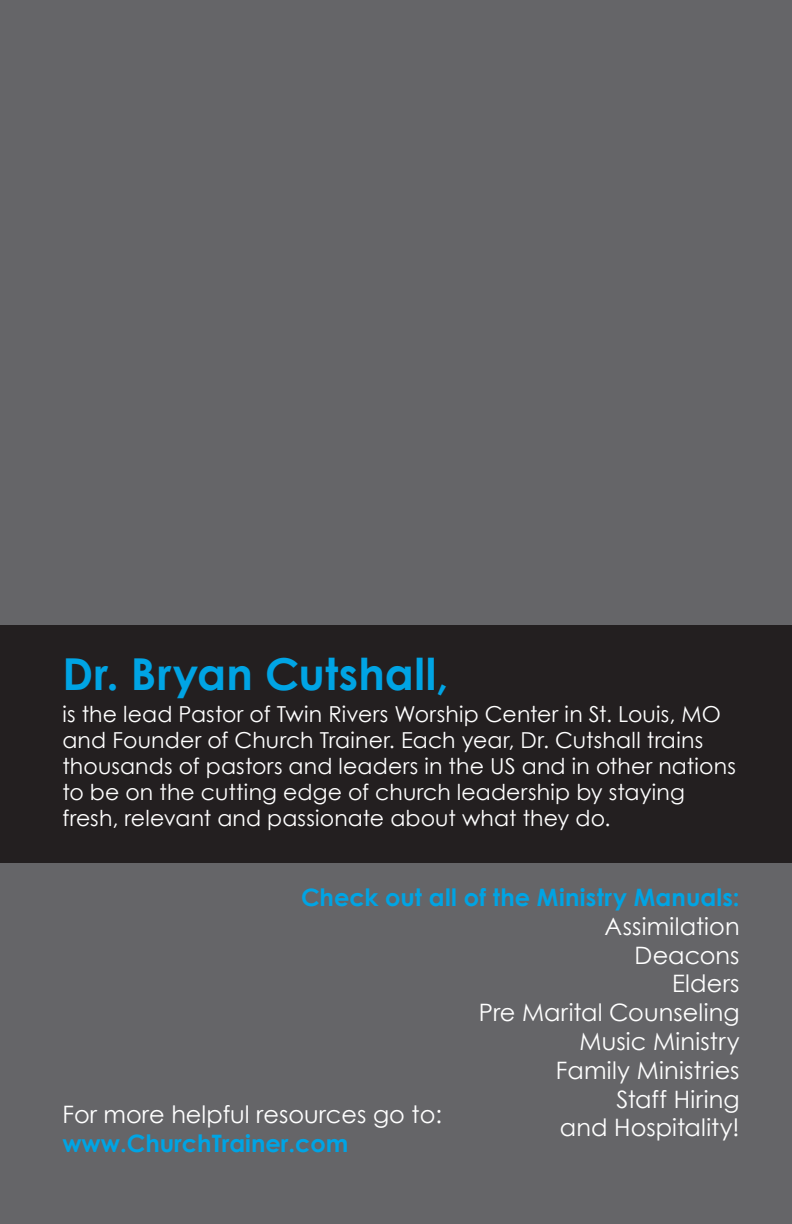
<style>
.page{position:relative;width:792px;height:1224px;background:#656568}
.page>*{position:absolute;margin:0;border:0;box-sizing:border-box;transform-origin:0 0}
.t1{font:700 44px "Century Gothic";letter-spacing:.01em;color:#00a4e4}
.t2{font:700 32px "Century Gothic";letter-spacing:.01em;color:#00a4e4}
.t3{font:24px/28.8px "Century Gothic";letter-spacing:.005em;color:#fff;text-align:right}
.t4{font:700 24px "Century Gothic";color:#00a4e4}
.t5{font:22px/26px "Century Gothic";letter-spacing:.005em;color:#fff}
</style>
<div class="page">
<div style="left:0;top:625px;width:792px;height:238px;background:#231f20"></div>
<h1 class="t1" style="left:62px;top:646px;width:387px">Dr. Bryan Cutshall,</h1>
<p class="t5" style="left:62px;top:701px;width:675px">is the lead Pastor of Twin Rivers Worship Center in St. Louis, MO and Founder of Church Trainer. Each year, Dr. Cutshall trains thousands of pastors and leaders in the US and in other nations to be on the cutting edge of church leadership by staying fresh, relevant and passionate about what they do.</p>
<p class="t4" style="left:301px;top:882px;width:440px">Check out all of the Ministry Manuals:</p>
<p class="t3" style="left:479px;top:911px;width:262px">Assimilation<br>Deacons<br>Elders<br>Pre Marital Counseling<br>Music Ministry<br>Family Ministries<br>Staff Hiring<br>and Hospitality!</p>
<h2 class="t2" style="left:357px;top:882px;width:384px">Church Ministry Manuals</h2>
<p class="t3" style="left:62px;top:1099px;width:381px">For more helpful resources go to:</p>
<p class="t4" style="left:62px;top:1128px;width:288px">www.ChurchTrainer.com</p>
</div>
